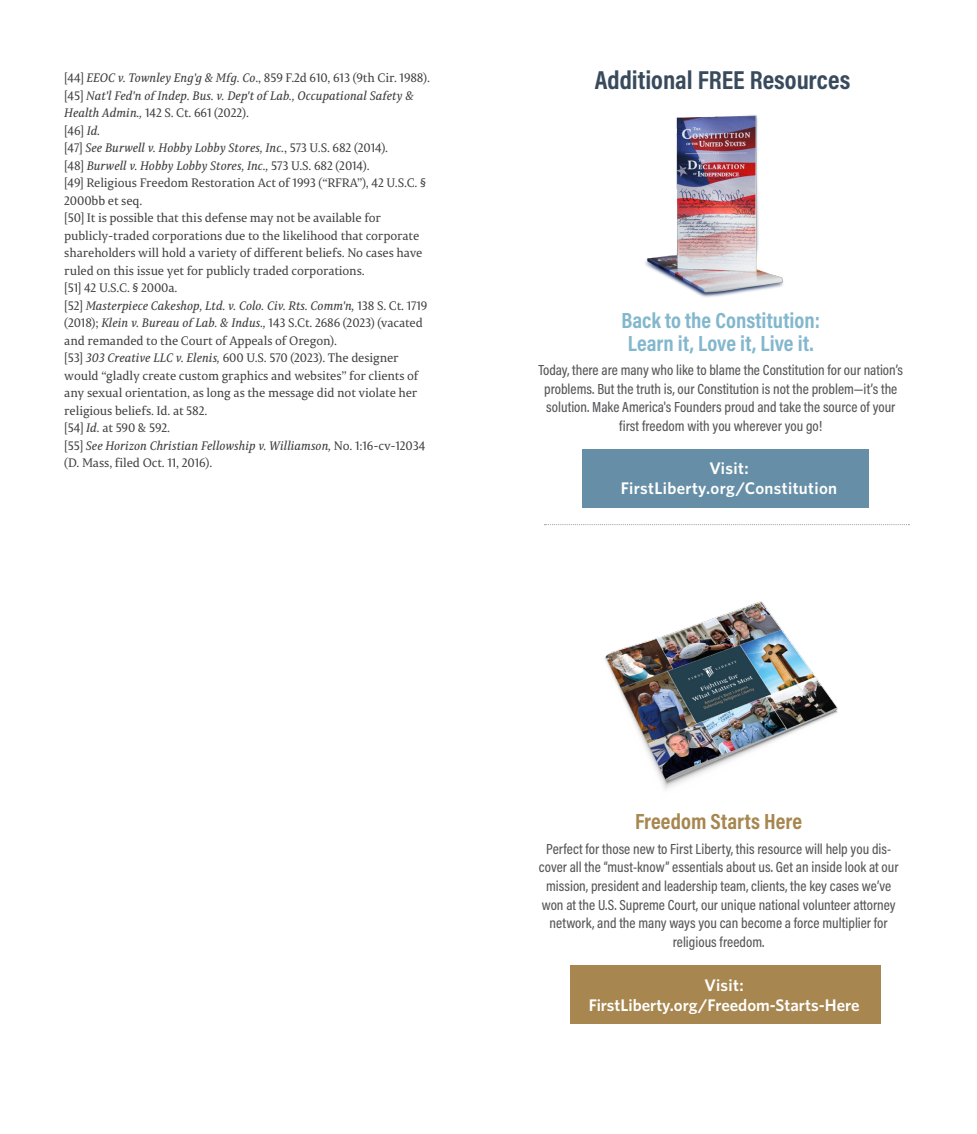
<style>
.page{position:relative;width:977px;height:1134px;background:#fff}
.page>*{position:absolute;margin:0;border:0;box-sizing:border-box;transform-origin:0 0}
.t1{font:700 26.25px "Acumin Pro Cond";color:#384a5c}
.t2{font:700 22.05px/22.8px "Acumin Pro Cond";color:#83b7cd}
.t3{font:700 22.05px "Acumin Pro Cond";color:#a7864f}
.t4{font:600 16.8px "Whitney";letter-spacing:.01em;color:#fff}
.t5{font:500 14.7px/18.6px "Acumin Pro Cond";color:#57585a;text-align:center}
.Paragraph_Style_2{font:12.25px/17.5px "Permian Serif Typeface";letter-spacing:-.01em;color:#3e3e3f}
.Paragraph_Style_2-2{font:italic 12.25px/17.5px "Permian Serif Typeface";letter-spacing:-.01em;color:#3e3e3f}
.s1{font-style:italic}
.s2{font-style:normal}
</style>
<div class="page">
<svg style="left:544px;top:524px;width:365px;height:1px"></svg>
<img style="left:645px;top:115px;width:139px;height:182px">
<div style="left:582px;top:450px;width:286px;height:58px;background:#668fa7"></div>
<div style="left:570px;top:965px;width:310px;height:59px;background:#a7864f"></div>
<img style="left:604px;top:601px;width:234px;height:188px">
<p class="Paragraph_Style_2" style="left:64px;top:69px;width:367px">[44] <span class="s1">EEOC v. Townley Eng'g &amp; Mfg. Co</span>., 859 F.2d 610, 613 (9th Cir. 1988).</p>
<p class="Paragraph_Style_2-2" style="left:64px;top:86px;width:351px"><span class="s2">[45]</span> Nat'l Fed'n of Indep. Bus. v. Dep't of Lab., Occupational Safety &amp;<br>Health Admin., <span class="s2">142 S. Ct. 661 (2022).</span></p>
<p class="Paragraph_Style_2" style="left:64px;top:121px;width:38px">[46] <span class="s1">Id.</span></p>
<p class="Paragraph_Style_2-2" style="left:64px;top:139px;width:325px"><span class="s2">[47]</span> See Burwell v. Hobby Lobby Stores, Inc.<span class="s2">, 573 U.S. 682 (2014).</span></p>
<p class="Paragraph_Style_2-2" style="left:64px;top:156px;width:307px"><span class="s2">[48]</span> Burwell v. Hobby Lobby Stores, Inc., <span class="s2">573 U.S. 682 (2014).</span></p>
<p class="Paragraph_Style_2" style="left:64px;top:174px;width:363px">[49] Religious Freedom Restoration Act of 1993 (“RFRA”), 42 U.S.C. §<br>2000bb et seq.</p>
<p class="Paragraph_Style_2" style="left:64px;top:209px;width:360px">[50] It is possible that this defense may not be available for publicly-traded corporations due to the likelihood that corporate shareholders will hold a variety of different beliefs. No cases have ruled on this issue yet for publicly traded corporations.</p>
<p class="Paragraph_Style_2" style="left:64px;top:279px;width:115px">[51] 42 U.S.C. § 2000a.</p>
<p class="Paragraph_Style_2" style="left:64px;top:296px;width:364px">[52] <span class="s1">Masterpiece Cakeshop, Ltd. v. Colo. Civ. Rts. Comm'n,</span> 138 S. Ct. 1719 (2018); <span class="s1">Klein v. Bureau of Lab. &amp; Indus.,</span> 143 S.Ct. 2686 (2023) (vacated and remanded to the Court of Appeals of Oregon).</p>
<p class="Paragraph_Style_2" style="left:64px;top:349px;width:356px">[53] <span class="s1">303 Creative LLC v. Elenis,</span> 600 U.S. 570 (2023). The designer would “gladly create custom graphics and websites” for clients of any sexual orientation, as long as the message did not violate her religious beliefs. Id. at 582.</p>
<p class="Paragraph_Style_2" style="left:64px;top:419px;width:107px">[54] <span class="s1">Id.</span> at 590 &amp; 592.</p>
<p class="Paragraph_Style_2" style="left:64px;top:436px;width:362px">[55] <span class="s1">See Horizon Christian Fellowship v. Williamson,</span> No. 1:16-cv-12034 (D. Mass, filed Oct. 11, 2016).</p>
<p class="t1" style="left:595px;top:63px;width:257px">Additional FREE Resources</p>
<p class="t2" style="left:621px;top:308px;width:200px">Back to the Constitution:<br>Learn it, Love it, Live it.</p>
<p class="t5" style="left:538px;top:361px;width:366px">Today, there are many who like to blame the Constitution for our nation’s problems. But the truth is, our Constitution is not the problem—it’s the solution. Make America's Founders proud and take the source of your first freedom with you wherever you go!</p>
<p class="t4" style="left:709px;top:457px;width:40px">Visit:</p>
<p class="t4" style="left:621px;top:477px;width:218px">FirstLiberty.org/Constitution</p>
<p class="t3" style="left:635px;top:807px;width:169px">Freedom Starts Here</p>
<p class="t5" style="left:539px;top:839px;width:361px">Perfect for those new to First Liberty, this resource will help you dis&shy;cover all the “must-know” essentials about us. Get an inside look at our mission, president and leadership team, clients, the key cases we’ve won at the U.S. Supreme Court, our unique national volunteer attorney network, and the many ways you can become a force multiplier for religious freedom.</p>
<p class="t4" style="left:704px;top:974px;width:40px">Visit:</p>
<p class="t4" style="left:588px;top:994px;width:272px">FirstLiberty.org/Freedom-Starts-Here</p>
</div>
